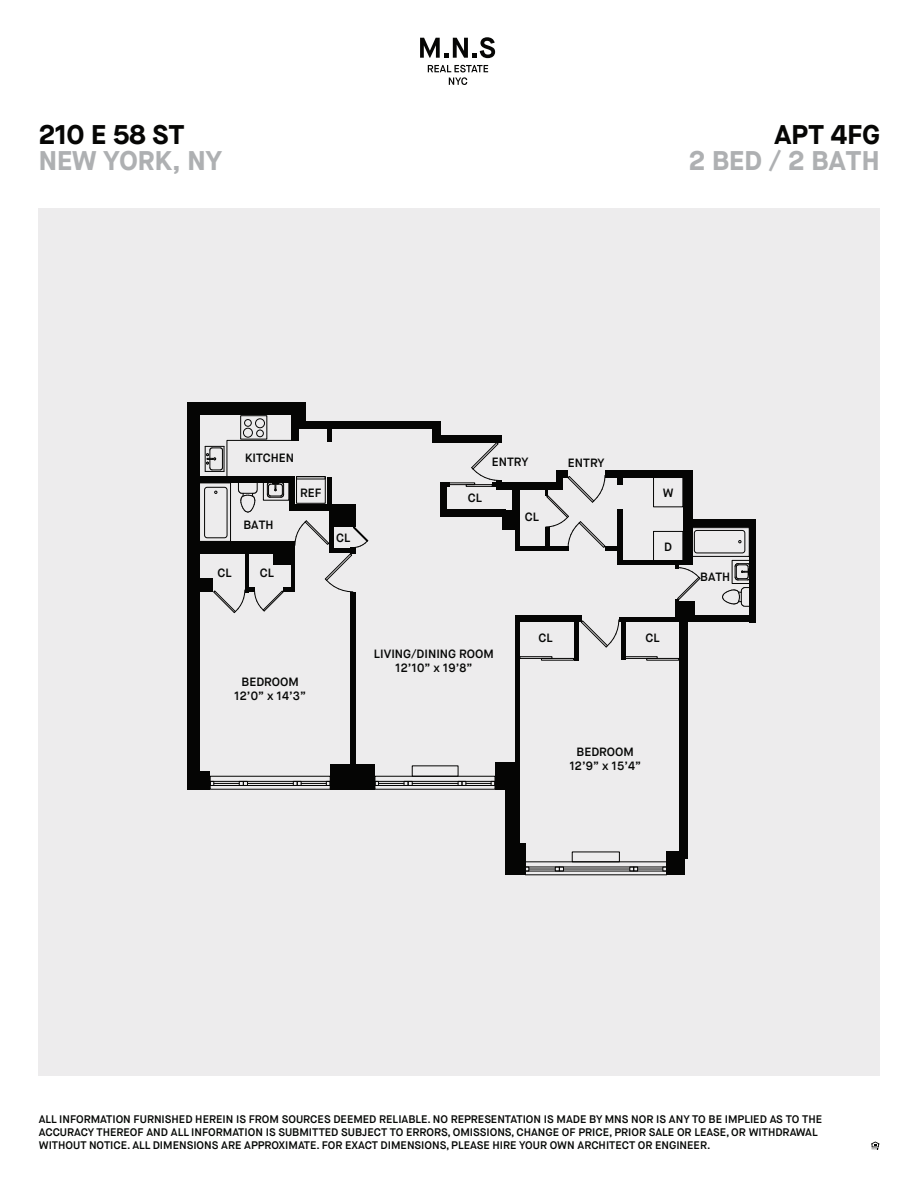
<style>
.page{position:relative;width:918px;height:1188px;background:#fff}
.page>*{position:absolute;margin:0;border:0;box-sizing:border-box;transform-origin:0 0}
.t1{font:700 27px "Maison Neue";color:#aeb0b2}
.t2{font:700 27px "Maison Neue";color:#060605}
.t3{font:600 12px/14.4px "Maison Neue";color:#060706;text-align:center}
.t4{font:600 10.95px/13.2px "Maison Neue";color:#050705}
</style>
<div class="page">
<svg style="left:871px;top:1142px;width:8px;height:8px"></svg>
<div style="left:38px;top:209px;width:842px;height:867px;background:#edeced"></div>
<svg style="left:420px;top:37px;width:75px;height:21px"></svg>
<svg style="left:428px;top:65px;width:60px;height:20px"></svg>
<div style="left:435px;top:435px;width:67px;height:7px;background:#050504"></div>
<div style="left:683px;top:471px;width:9px;height:93px;background:#050504"></div>
<div style="left:691px;top:520px;width:65px;height:7px;background:#050504"></div>
<div style="left:749px;top:520px;width:7px;height:102px;background:#050504"></div>
<div style="left:688px;top:616px;width:68px;height:6px;background:#050504"></div>
<div style="left:675px;top:601px;width:20px;height:20px;background:#050504"></div>
<div style="left:667px;top:852px;width:18px;height:23px;background:#050504"></div>
<div style="left:505px;top:843px;width:20px;height:32px;background:#050504"></div>
<div style="left:495px;top:762px;width:25px;height:28px;background:#050504"></div>
<div style="left:505px;top:779px;width:15px;height:71px;background:#050504"></div>
<div style="left:515px;top:617px;width:5px;height:154px;background:#050504"></div>
<div style="left:515px;top:616px;width:66px;height:6px;background:#050504"></div>
<hr style="left:574px;top:619px;width:4px;height:41px;background:#050504">
<hr style="left:621px;top:617px;width:4px;height:43px;background:#050504">
<div style="left:619px;top:617px;width:72px;height:5px;background:#050504"></div>
<div style="left:679px;top:622px;width:9px;height:237px;background:#050504"></div>
<div style="left:330px;top:765px;width:45px;height:25px;background:#050504"></div>
<div style="left:188px;top:771px;width:22px;height:19px;background:#050504"></div>
<div style="left:350px;top:592px;width:5px;height:187px;background:#050504"></div>
<div style="left:188px;top:402px;width:12px;height:375px;background:#050504"></div>
<div style="left:197px;top:402px;width:103px;height:12px;background:#050504"></div>
<div style="left:291px;top:402px;width:15px;height:27px;background:#050504"></div>
<div style="left:291px;top:424px;width:7px;height:16px;background:#050504"></div>
<div style="left:306px;top:422px;width:135px;height:7px;background:#050504"></div>
<div style="left:433px;top:424px;width:8px;height:18px;background:#050504"></div>
<div style="left:496px;top:481px;width:6px;height:9px;background:#050504"></div>
<div style="left:499px;top:483px;width:63px;height:7px;background:#050504"></div>
<div style="left:556px;top:470px;width:6px;height:15px;background:#050504"></div>
<div style="left:605px;top:470px;width:87px;height:8px;background:#050504"></div>
<div style="left:560px;top:470px;width:8px;height:8px;background:#050504"></div>
<div style="left:512px;top:488px;width:8px;height:29px;background:#050504"></div>
<div style="left:502px;top:510px;width:17px;height:19px;background:#050504"></div>
<div style="left:515px;top:510px;width:5px;height:41px;background:#050504"></div>
<div style="left:516px;top:546px;width:52px;height:5px;background:#050504"></div>
<div style="left:605px;top:546px;width:14px;height:5px;background:#050504"></div>
<div style="left:617px;top:510px;width:6px;height:54px;background:#050504"></div>
<div style="left:617px;top:560px;width:75px;height:5px;background:#050504"></div>
<div style="left:617px;top:474px;width:6px;height:11px;background:#050504"></div>
<div style="left:441px;top:483px;width:6px;height:34px;background:#050504"></div>
<div style="left:444px;top:510px;width:61px;height:7px;background:#050504"></div>
<svg style="left:441px;top:482px;width:8px;height:4px"></svg>
<div style="left:200px;top:579px;width:13px;height:13px;background:#050504"></div>
<div style="left:200px;top:541px;width:95px;height:13px;background:#050504"></div>
<div style="left:274px;top:549px;width:21px;height:16px;background:#050504"></div>
<hr style="left:291px;top:559px;width:4px;height:33px;background:#050504">
<hr style="left:245px;top:551px;width:3px;height:41px;background:#050504">
<hr style="left:283px;top:588px;width:12px;height:4px;background:#050504">
<div style="left:199px;top:477px;width:96px;height:6px;background:#050504"></div>
<div style="left:289px;top:505px;width:66px;height:6px;background:#050504"></div>
<hr style="left:327px;top:427px;width:4px;height:14px;background:#050504">
<hr style="left:327px;top:477px;width:4px;height:31px;background:#050504">
<div style="left:329px;top:508px;width:26px;height:19px;background:#050504"></div>
<div style="left:210px;top:776px;width:121px;height:14px;border:1px solid #050504"></div>
<div style="left:210px;top:781px;width:121px;height:5px;border:1px solid #050504"></div>
<svg style="left:210px;top:781px;width:38px;height:5px"></svg>
<svg style="left:293px;top:781px;width:38px;height:5px"></svg>
<hr style="left:247px;top:783px;width:46px;height:1px;background:#050504">
<div style="left:375px;top:776px;width:120px;height:14px;border:1px solid #050504"></div>
<div style="left:375px;top:781px;width:120px;height:5px;border:1px solid #050504"></div>
<svg style="left:375px;top:781px;width:38px;height:5px"></svg>
<svg style="left:458px;top:781px;width:37px;height:5px"></svg>
<hr style="left:412px;top:783px;width:46px;height:1px;background:#050504">
<svg style="left:525px;top:867px;width:39px;height:4px"></svg>
<svg style="left:629px;top:867px;width:38px;height:4px"></svg>
<hr style="left:563px;top:869px;width:67px;height:1px;background:#050504">
<div style="left:204px;top:487px;width:23px;height:51px;border:1px solid #050504;border-radius:3px"></div>
<div style="left:199px;top:483px;width:32px;height:59px;border:1px solid #050504"></div>
<svg style="left:545px;top:475px;width:61px;height:74px"></svg>
<svg style="left:471px;top:442px;width:28px;height:44px"></svg>
<svg style="left:213px;top:588px;width:71px;height:26px"></svg>
<svg style="left:294px;top:520px;width:75px;height:72px"></svg>
<svg style="left:581px;top:620px;width:38px;height:28px"></svg>
<svg style="left:722px;top:587px;width:27px;height:20px"></svg>
<div style="left:694px;top:530px;width:51px;height:23px;border:1px solid #050504;border-radius:3px"></div>
<div style="left:240px;top:415px;width:27px;height:24px;border:1px solid #050504"></div>
<div style="left:244px;top:419px;width:8px;height:8px;border:1px solid #050504;border-radius:50%"></div>
<div style="left:256px;top:430px;width:8px;height:7px;border:1px solid #050504;border-radius:50%"></div>
<div style="left:255px;top:418px;width:10px;height:10px;border:1px solid #050504;border-radius:50%"></div>
<div style="left:243px;top:428px;width:10px;height:10px;border:1px solid #050504;border-radius:50%"></div>
<div style="left:690px;top:527px;width:60px;height:30px;border:1px solid #050504"></div>
<svg style="left:675px;top:564px;width:26px;height:37px"></svg>
<svg style="left:735px;top:563px;width:13px;height:18px"></svg>
<div style="left:732px;top:560px;width:18px;height:24px;border:1px solid #050504"></div>
<div style="left:653px;top:477px;width:30px;height:30px;border:1px solid #050504"></div>
<div style="left:448px;top:483px;width:27px;height:2px;border:1px solid #050504"></div>
<div style="left:466px;top:484px;width:27px;height:3px;border:1px solid #050504"></div>
<div style="left:519px;top:656px;width:33px;height:3px;border:1px solid #050504"></div>
<div style="left:541px;top:658px;width:33px;height:3px;border:1px solid #050504"></div>
<div style="left:625px;top:656px;width:33px;height:3px;border:1px solid #050504"></div>
<div style="left:646px;top:658px;width:33px;height:3px;border:1px solid #050504"></div>
<div style="left:296px;top:476px;width:30px;height:28px;border:1px solid #050504"></div>
<svg style="left:205px;top:440px;width:94px;height:73px"></svg>
<div style="left:572px;top:852px;width:48px;height:10px;border:1px solid #050504"></div>
<div style="left:412px;top:765px;width:46px;height:12px;border:1px solid #050504"></div>
<div style="left:653px;top:531px;width:30px;height:30px;border:1px solid #050504"></div>
<h1 class="t2" style="left:39px;top:115px;width:148px">210 E 58 ST</h1>
<h1 class="t1" style="left:39px;top:141px;width:185px">NEW YORK, NY</h1>
<h1 class="t2" style="left:775px;top:115px;width:107px">APT 4FG</h1>
<h1 class="t1" style="left:689px;top:142px;width:193px">2 BED / 2 BATH</h1>
<p class="t3" style="left:245px;top:451px;width:51px">KITCHEN</p>
<p class="t3" style="left:243px;top:517px;width:32px">BATH</p>
<p class="t3" style="left:300px;top:486px;width:23px">REF</p>
<p class="t3" style="left:217px;top:565px;width:16px">CL</p>
<p class="t3" style="left:260px;top:565px;width:16px">CL</p>
<p class="t3" style="left:336px;top:530px;width:16px">CL</p>
<p class="t3" style="left:234px;top:674px;width:73px">BEDROOM<br>12’0” x 14’3”</p>
<p class="t3" style="left:468px;top:490px;width:16px">CL</p>
<p class="t3" style="left:492px;top:455px;width:38px">ENTRY</p>
<p class="t3" style="left:568px;top:456px;width:38px">ENTRY</p>
<p class="t3" style="left:525px;top:510px;width:16px">CL</p>
<p class="t3" style="left:663px;top:485px;width:12px">W</p>
<p class="t3" style="left:664px;top:539px;width:9px">D</p>
<p class="t3" style="left:538px;top:631px;width:16px">CL</p>
<p class="t3" style="left:645px;top:631px;width:16px">CL</p>
<p class="t3" style="left:374px;top:647px;width:121px">LIVING/DINING ROOM<br>12’10” x 19’8”</p>
<p class="t3" style="left:569px;top:745px;width:73px">BEDROOM<br>12’9” x 15’4”</p>
<p class="t3" style="left:700px;top:570px;width:32px">BATH</p>
<p class="t4" style="left:39px;top:1113px;width:785px">ALL INFORMATION FURNISHED HEREIN IS FROM SOURCES DEEMED RELIABLE. NO REPRESENTATION IS MADE BY MNS NOR IS ANY TO BE IMPLIED AS TO THE<br>ACCURACY THEREOF AND ALL INFORMATION IS SUBMITTED SUBJECT TO ERRORS, OMISSIONS, CHANGE OF PRICE, PRIOR SALE OR LEASE, OR WITHDRAWAL<br>WITHOUT NOTICE. ALL DIMENSIONS ARE APPROXIMATE. FOR EXACT DIMENSIONS, PLEASE HIRE YOUR OWN ARCHITECT OR ENGINEER.</p>
</div>
